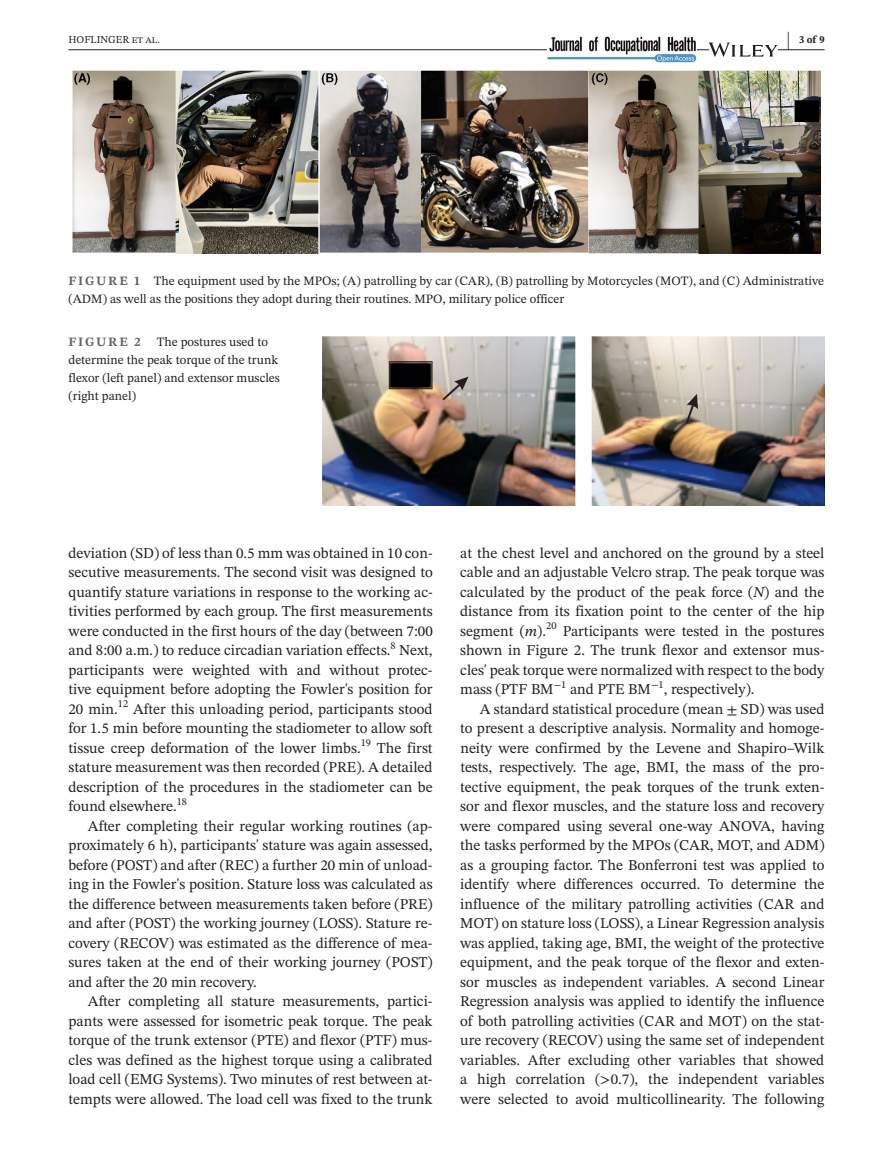
<style>
.page{position:relative;width:893px;height:1174px;background:#fff}
.page>*{position:absolute;margin:0;border:0;box-sizing:border-box;transform-origin:0 0}
.t1{font:700 21px "STIX Two Text";color:#231f20;scale:.42 1}
.t2{font:15px/19.5px "STIX Two Text";color:#231f20;text-align:justify}
.t3{font:12.75px/18px "STIX Two Text";color:#231f20}
.t4{font:700 12.75px "STIX Two Text";letter-spacing:.14em;color:#636366}
.t5{font:10.5px "STIX Two Text";color:#231f20}
.t6{font:700 10.5px "STIX Two Text";color:#231f20}
.s1{font-weight:700;color:#636366}
.s2{font-style:italic}
</style>
<div class="page">
<hr style="left:68px;top:49px;width:756px;height:1px;background:#231f20">
<img style="left:548px;top:36px;width:148px;height:27px">
<svg style="left:709px;top:43px;width:68px;height:14px"></svg>
<img style="left:72px;top:70px;width:749px;height:183px">
<img style="left:323px;top:336px;width:501px;height:170px">
<h1 class="t1" style="left:787px;top:24px;width:8px">|</h1>
<p class="t5" style="left:68px;top:32px;width:93px">HOFLINGER et al.</p>
<p class="t6" style="left:799px;top:32px;width:27px">3 of 9</p>
<p class="t3" style="left:68px;top:272px;width:757px"><span class="s1">FIGURE 1</span> The equipment used by the MPOs; (A) patrolling by car (CAR), (B) patrolling by Motorcycles (MOT), and (C) Administrative (ADM) as well as the positions they adopt during their routines. MPO, military police officer</p>
<p class="t4" style="left:68px;top:333px;width:73px">FIGURE 2</p>
<p class="t3" style="left:68px;top:333px;width:213px;text-indent:88px">The postures used to determine the peak torque of the trunk flexor (left panel) and extensor muscles (right panel)</p>
<p class="t2" style="left:68px;top:543px;width:366px">deviation (SD) of less than 0.5 mm was obtained in 10 con&shy;secutive measurements. The second visit was designed to quantify stature variations in response to the working ac&shy;tivities performed by each group. The first measurements were conducted in the first hours of the day (between 7:00 and 8:00 a.m.) to reduce circadian variation effects.</p>
<p class="t5" style="left:390px;top:637px;width:7px">8</p>
<p class="t2" style="left:68px;top:640px;width:366px;text-indent:331px">Next, participants were weighted with and without protec&shy;tive equipment before adopting the Fowler's position for 20 min.</p>
<p class="t5" style="left:118px;top:696px;width:12px">12</p>
<p class="t2" style="left:68px;top:699px;width:366px;text-indent:65px">After this unloading period, participants stood for 1.5 min before mounting the stadiometer to allow soft tissue creep deformation of the lower limbs.</p>
<p class="t5" style="left:361px;top:735px;width:12px">19</p>
<p class="t2" style="left:68px;top:738px;width:366px;text-indent:308px">The first stature measurement was then recorded (PRE). A detailed description of the procedures in the stadiometer can be found elsewhere.</p>
<p class="t5" style="left:177px;top:793px;width:12px">18</p>
<p class="t2" style="left:68px;top:816px;width:366px;text-indent:20px">After completing their regular working routines (ap&shy;proximately 6 h), participants' stature was again assessed, before (POST) and after (REC) a further 20 min of unload&shy;ing in the Fowler's position. Stature loss was calculated as the difference between measurements taken before (PRE) and after (POST) the working journey (LOSS). Stature re&shy;covery (RECOV) was estimated as the difference of mea&shy;sures taken at the end of their working journey (POST) and after the 20 min recovery.</p>
<p class="t2" style="left:68px;top:991px;width:366px;text-indent:20px">After completing all stature measurements, partici&shy;pants were assessed for isometric peak torque. The peak torque of the trunk extensor (PTE) and flexor (PTF) mus&shy;cles was defined as the highest torque using a calibrated load cell (EMG Systems). Two minutes of rest between at&shy;tempts were allowed. The load cell was fixed to the trunk</p>
<p class="t2" style="left:460px;top:543px;width:366px">at the chest level and anchored on the ground by a steel cable and an adjustable Velcro strap. The peak torque was calculated by the product of the peak force (<span class="s2">N</span>) and the distance from its fixation point to the center of the hip segment (<span class="s2">m</span>).<sup>20</sup> Participants were tested in the postures shown in Figure 2. The trunk flexor and extensor mus&shy;cles' peak torque were normalized with respect to the body mass (PTF BM</p>
<p class="t5" style="left:554px;top:676px;width:14px">−1</p>
<p class="t2" style="left:570px;top:679px;width:82px">and PTE BM</p>
<p class="t5" style="left:651px;top:676px;width:14px">−1</p>
<p class="t2" style="left:664px;top:679px;width:92px">, respectively).</p>
<p class="t2" style="left:480px;top:699px;width:346px">A standard statistical procedure (mean ± SD) was used</p>
<p class="t2" style="left:460px;top:718px;width:366px">to present a descriptive analysis. Normality and homoge-</p>
<p class="t2" style="left:460px;top:738px;width:366px">neity were confirmed by the Levene and Shapiro–Wilk</p>
<p class="t2" style="left:460px;top:757px;width:366px">tests, respectively. The age, BMI, the mass of the pro-</p>
<p class="t2" style="left:460px;top:777px;width:366px">tective equipment, the peak torques of the trunk exten-</p>
<p class="t2" style="left:460px;top:796px;width:366px">sor and flexor muscles, and the stature loss and recovery</p>
<p class="t2" style="left:460px;top:816px;width:366px">were compared using several one-way ANOVA, having</p>
<p class="t2" style="left:460px;top:835px;width:366px">the tasks performed by the MPOs (CAR, MOT, and ADM)</p>
<p class="t2" style="left:460px;top:855px;width:366px">as a grouping factor. The Bonferroni test was applied to</p>
<p class="t2" style="left:460px;top:874px;width:366px">identify where differences occurred. To determine the</p>
<p class="t2" style="left:460px;top:894px;width:366px">influence of the military patrolling activities (CAR and</p>
<p class="t2" style="left:460px;top:913px;width:366px">MOT) on stature loss (LOSS), a Linear Regression analysis</p>
<p class="t2" style="left:460px;top:933px;width:366px">was applied, taking age, BMI, the weight of the protective</p>
<p class="t2" style="left:460px;top:952px;width:366px">equipment, and the peak torque of the flexor and exten-</p>
<p class="t2" style="left:460px;top:972px;width:366px">sor muscles as independent variables. A second Linear</p>
<p class="t2" style="left:460px;top:991px;width:366px">Regression analysis was applied to identify the influence</p>
<p class="t2" style="left:460px;top:1011px;width:366px">of both patrolling activities (CAR and MOT) on the stat-</p>
<p class="t2" style="left:460px;top:1030px;width:366px">ure recovery (RECOV) using the same set of independent</p>
<p class="t2" style="left:460px;top:1050px;width:366px">variables. After excluding other variables that showed</p>
<p class="t2" style="left:460px;top:1069px;width:366px">a high correlation (&gt;0.7), the independent variables</p>
<p class="t2" style="left:460px;top:1089px;width:366px">were selected to avoid multicollinearity. The following</p>
</div>
